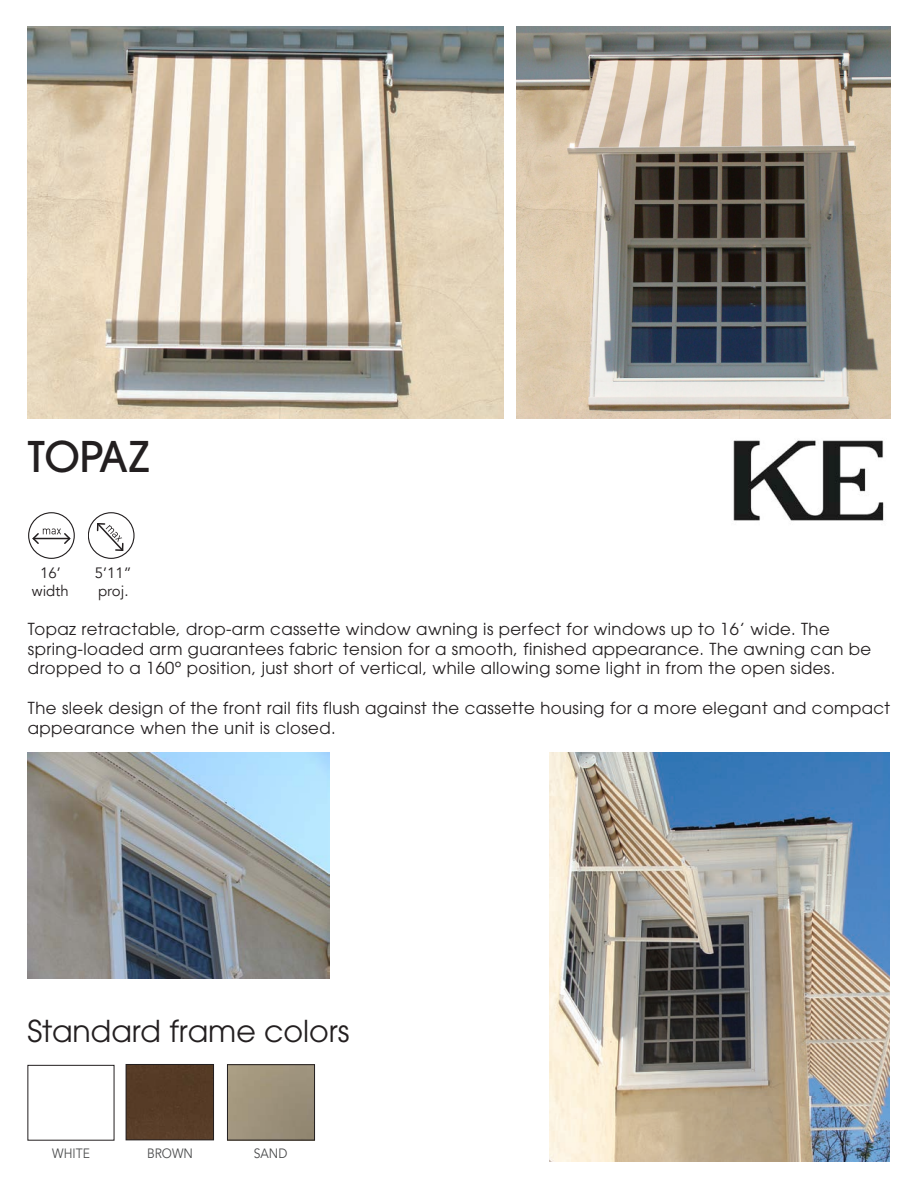
<style>
.page{position:relative;width:918px;height:1188px;background:#fff}
.page>*{position:absolute;margin:0;border:0;box-sizing:border-box;transform-origin:0 0}
.t1{font:500 42px "ITC Avant Garde Pro";letter-spacing:-.01em;color:#231f20}
.t2{font:30px "ITC Avant Garde Pro";color:#231f20}
.t3{font:16.5px/19.8px "ITC Avant Garde Pro";letter-spacing:.025em;color:#231f20}
.t4{font:15px "Avenir";color:#231f20}
.t5{font:13.5px "Avenir";color:#4b4c4d;scale:.9 1}
</style>
<div class="page">
<img style="left:516px;top:26px;width:375px;height:392px">
<img style="left:27px;top:26px;width:476px;height:392px">
<img style="left:550px;top:752px;width:339px;height:409px">
<img style="left:733px;top:440px;width:151px;height:81px">
<div style="left:227px;top:1065px;width:88px;height:75px;border:1px solid #231f20"></div>
<div style="left:128px;top:1066px;width:84px;height:72px;background:#563b26"></div>
<div style="left:126px;top:1064px;width:88px;height:76px;border:1px solid #231f20"></div>
<div style="left:28px;top:512px;width:47px;height:47px;border:1px solid #231f20;border-radius:50%"></div>
<svg style="left:31px;top:529px;width:41px;height:16px"></svg>
<div style="left:88px;top:512px;width:46px;height:47px;border:1px solid #231f20;border-radius:50%"></div>
<svg style="left:96px;top:523px;width:28px;height:28px"></svg>
<img style="left:27px;top:752px;width:302px;height:227px">
<p class="t1" style="left:28px;top:430px;width:122px">TOPAZ</p>
<p class="t4" style="left:40px;top:564px;width:22px">16’</p>
<p class="t4" style="left:32px;top:582px;width:38px">width</p>
<p class="t4" style="left:95px;top:564px;width:38px">5’11”</p>
<p class="t4" style="left:98px;top:582px;width:32px">proj.</p>
<p class="t3" style="left:28px;top:619px;width:845px">Topaz retractable, drop-arm cassette window awning is perfect for windows up to 16’ wide. The spring-loaded arm guarantees fabric tension for a smooth, finished appearance. The awning can be dropped to a 160º position, just short of vertical, while allowing some light in from the open sides.</p>
<p class="t3" style="left:28px;top:698px;width:864px">The sleek design of the front rail fits flush against the cassette housing for a more elegant and compact appearance when the unit is closed.</p>
<p class="t2" style="left:27px;top:1012px;width:324px">Standard frame colors</p>
<p class="t5" style="left:52px;top:1145px;width:43px">WHITE</p>
<p class="t5" style="left:147px;top:1145px;width:53px">BROWN</p>
<p class="t5" style="left:254px;top:1145px;width:39px">SAND</p>
</div>
